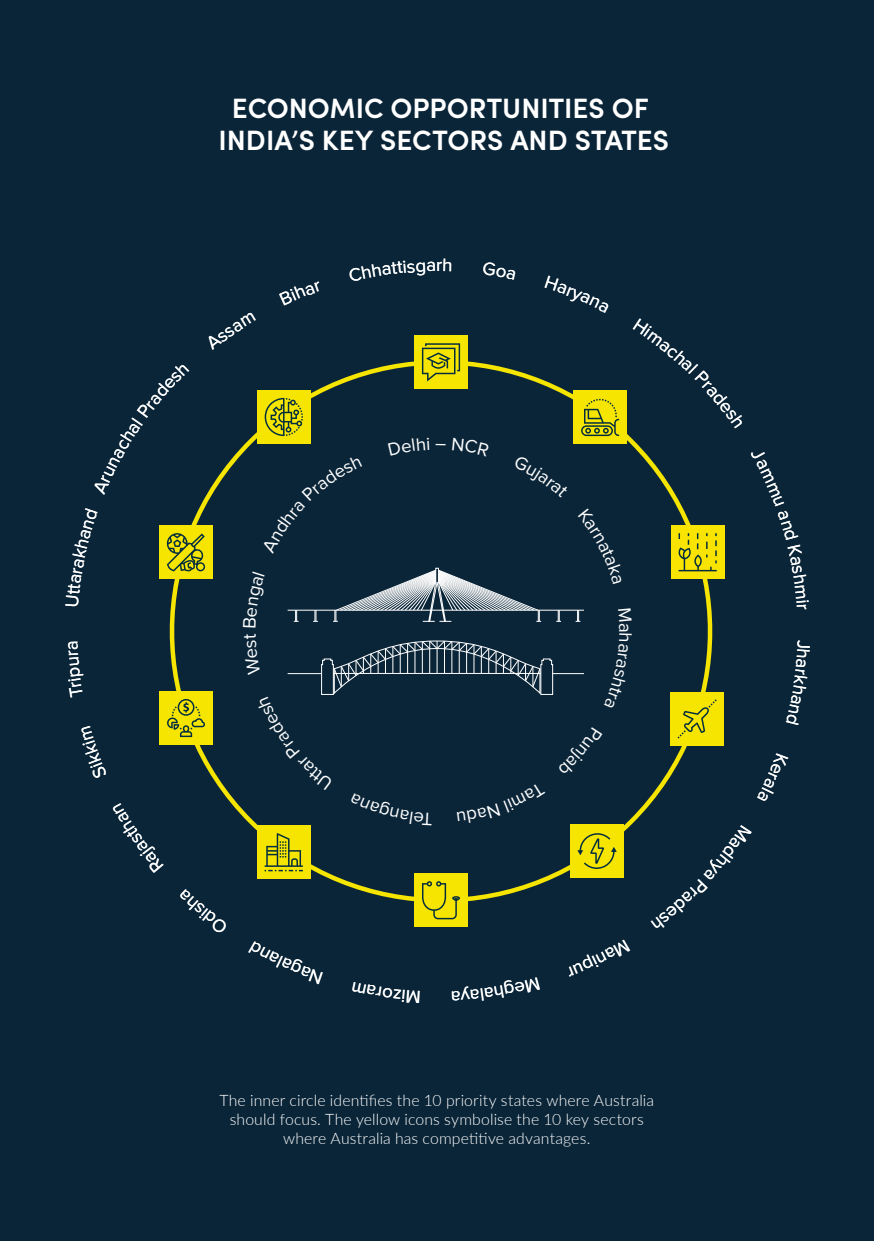
<style>
.page{position:relative;width:874px;height:1241px;background:#fff}
.page>*{position:absolute;margin:0;border:0;box-sizing:border-box;transform-origin:0 0}
.t1{font:600 28px/31.5px "Sofia Pro";color:#fff;text-align:center}
.t2{font:18.55px "Proxima Nova";color:#fff}
.t3{font:300 15.75px/19.2px "Lato";letter-spacing:.01em;color:#fff;text-align:center}
</style>
<div class="page">
<div style="left:0;top:0;width:873px;height:1240px;background:#0a2538"></div>
<svg style="left:159px;top:335px;width:566px;height:592px"></svg>
<h1 class="t1" style="left:218px;top:90px;width:452px">ECONOMIC OPPORTUNITIES OF<br>INDIA’S KEY SECTORS AND STATES</h1>
<p class="t2" style="left:436px;top:256px;width:8px">r</p>
<p class="t3" style="left:219px;top:1089px;width:436px">The inner circle identifies the 10 priority states where Australia should focus. The yellow icons symbolise the 10 key sectors where Australia has competitive advantages.</p>
</div>
